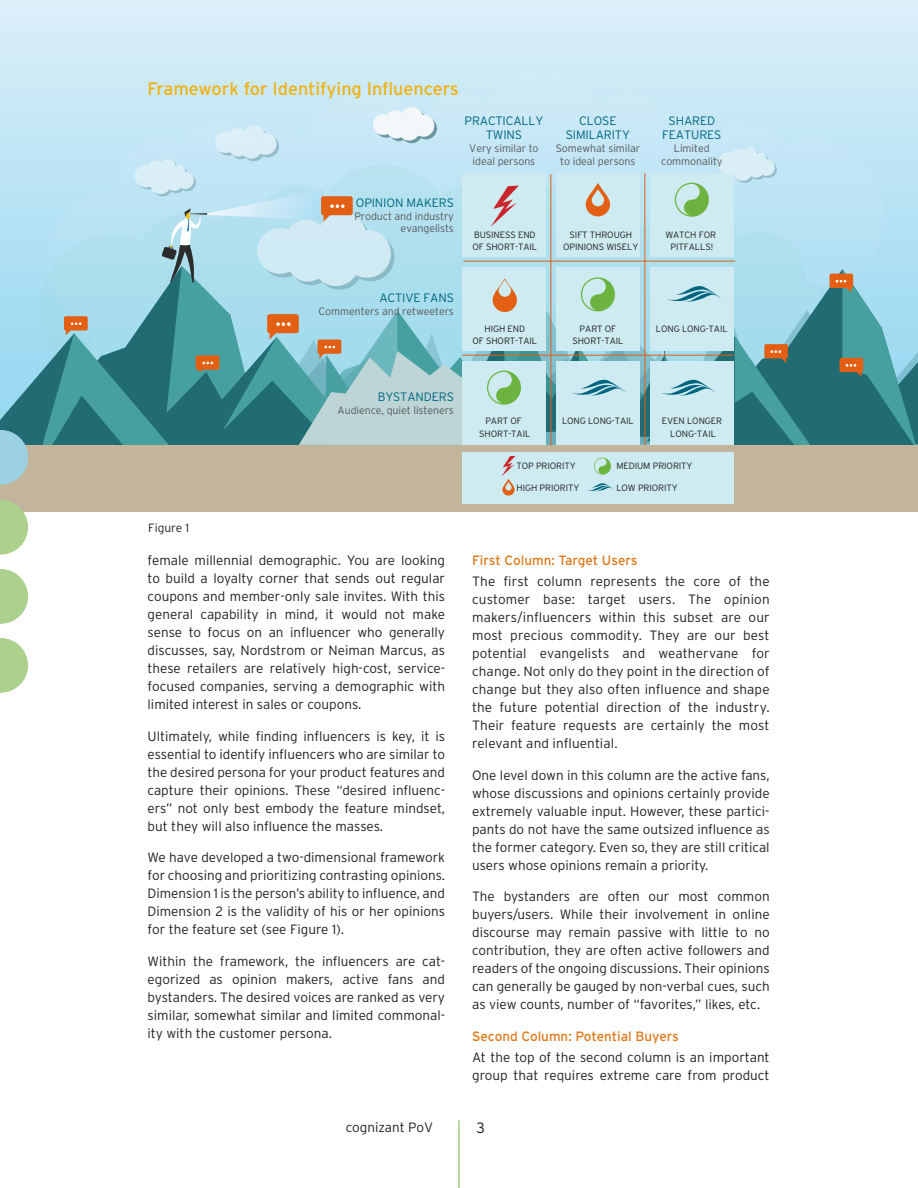
<style>
.page{position:relative;width:918px;height:1188px;background:#fff}
.page>*{position:absolute;margin:0;border:0;box-sizing:border-box;transform-origin:0 0}
.t1{font:18px "Interstate";color:#efb211}
.t2{font:300 15px "Interstate";color:#231f20}
._02_Body{font:300 13.5px/18px "Interstate";color:#231f20;text-align:justify}
._03_H2{font:13.5px "Interstate";color:#de791b}
.t3{font:300 12.3px/14.7px "Interstate";letter-spacing:-.01em;color:#006680;text-align:center}
.t4{font:300 12px "Interstate";color:#231f20}
.t5{font:300 10.65px/12.9px "Interstate";letter-spacing:-.01em;color:#58595b;text-align:center}
.t6{font:300 9.15px/12.3px "Interstate";letter-spacing:-.01em;color:#231f20;text-align:center}
</style>
<div class="page">
<div style="left:0;top:0;width:918px;height:511px;background:#d3ecf8"></div>
<hr style="left:459px;top:1120px;width:1px;height:68px;background:#6cb43f">
<svg style="left:0;top:107px;width:918px;height:447px"></svg>
<svg style="left:0;top:569px;width:28px;height:55px"></svg>
<svg style="left:0;top:638px;width:28px;height:55px"></svg>
<p class="t1" style="left:148px;top:79px;width:313px">Framework for Identifying Influencers</p>
<p class="t3" style="left:465px;top:113px;width:80px">PRACTICALLY<br>TWINS</p>
<p class="t5" style="left:469px;top:142px;width:71px">Very similar to ideal persons</p>
<p class="t3" style="left:356px;top:195px;width:100px">OPINION MAKERS</p>
<p class="t5" style="left:354px;top:209px;width:101px;text-align:right">Product and industry evangelists</p>
<p class="t6" style="left:472px;top:229px;width:66px;text-align:left">BUSINESS END<br>OF SHORT-TAIL</p>
<p class="t3" style="left:566px;top:113px;width:66px">CLOSE<br>SIMILARITY</p>
<p class="t5" style="left:556px;top:142px;width:86px">Somewhat similar to ideal persons</p>
<p class="t3" style="left:662px;top:113px;width:61px">SHARED<br>FEATURES</p>
<p class="t5" style="left:661px;top:142px;width:63px">Limited commonality</p>
<p class="t6" style="left:563px;top:229px;width:77px">SIFT THROUGH<br>OPINIONS WISELY</p>
<p class="t6" style="left:665px;top:229px;width:52px">WATCH FOR<br>PITFALLS!</p>
<p class="t3" style="left:379px;top:290px;width:76px">ACTIVE FANS</p>
<p class="t5" style="left:319px;top:304px;width:137px">Commenters and retweeters</p>
<p class="t6" style="left:472px;top:322px;width:66px">HIGH END<br>OF SHORT-TAIL</p>
<p class="t6" style="left:572px;top:322px;width:53px">PART OF<br>SHORT-TAIL</p>
<p class="t6" style="left:656px;top:322px;width:73px">LONG LONG-TAIL</p>
<p class="t3" style="left:378px;top:389px;width:78px">BYSTANDERS</p>
<p class="t5" style="left:338px;top:403px;width:118px">Audience, quiet listeners</p>
<p class="t4" style="left:148px;top:521px;width:43px">Figure 1</p>
<p class="_02_Body" style="left:148px;top:551px;width:299px">female millennial demographic. You are looking to build a loyalty corner that sends out regular coupons and member-only sale invites. With this general capability in mind, it would not make sense to focus on an influencer who generally discusses, say, Nordstrom or Neiman Marcus, as these retailers are relatively high-cost, service&shy;focused companies, serving a demographic with limited interest in sales or coupons.</p>
<p class="_02_Body" style="left:148px;top:727px;width:299px">Ultimately, while finding influencers is key, it is essential to identify influencers who are similar to the desired persona for your product features and capture their opinions. These “desired influenc&shy;ers” not only best embody the feature mindset, but they will also influence the masses.</p>
<p class="_02_Body" style="left:148px;top:848px;width:299px">We have developed a two-dimensional framework for choosing and prioritizing contrasting opinions.<br>Dimension 1 is the person’s ability to influence, and Dimension 2 is the validity of his or her opinions for the feature set (see Figure 1).</p>
<p class="_02_Body" style="left:148px;top:952px;width:299px">Within the framework, the influencers are cat&shy;egorized as opinion makers, active fans and bystanders. The desired voices are ranked as very similar, somewhat similar and limited commonal&shy;ity with the customer persona.</p>
<p class="t6" style="left:562px;top:415px;width:73px">LONG LONG-TAIL</p>
<p class="t6" style="left:662px;top:415px;width:62px">EVEN LONGER<br>LONG-TAIL</p>
<p class="t6" style="left:516px;top:460px;width:61px">TOP PRIORITY</p>
<p class="t6" style="left:516px;top:482px;width:64px">HIGH PRIORITY</p>
<p class="t6" style="left:479px;top:415px;width:53px">PART OF<br>SHORT-TAIL</p>
<p class="t6" style="left:616px;top:460px;width:78px">MEDIUM PRIORITY</p>
<p class="t6" style="left:616px;top:482px;width:63px">LOW PRIORITY</p>
<p class="_03_H2" style="left:472px;top:553px;width:167px">First Column: Target Users</p>
<p class="_02_Body" style="left:472px;top:572px;width:299px">The first column represents the core of the customer base: target users. The opinion makers/influencers within this subset are our most precious commodity. They are our best potential evangelists and weathervane for change. Not only do they point in the direction of change but they also often influence and shape the future potential direction of the industry.<br>Their feature requests are certainly the most relevant and influential.</p>
<p class="_02_Body" style="left:472px;top:766px;width:299px">One level down in this column are the active fans, whose discussions and opinions certainly provide extremely valuable input. However, these partici&shy;pants do not have the same outsized influence as the former category. Even so, they are still critical users whose opinions remain a priority.</p>
<p class="_02_Body" style="left:472px;top:887px;width:299px">The bystanders are often our most common buyers/users. While their involvement in online discourse may remain passive with little to no contribution, they are often active followers and readers of the ongoing discussions. Their opinions can generally be gauged by non-verbal cues, such as view counts, number of “favorites,” likes, etc.</p>
<p class="_03_H2" style="left:472px;top:1028px;width:208px">Second Column: Potential Buyers</p>
<p class="_02_Body" style="left:472px;top:1048px;width:299px">At the top of the second column is an important group that requires extreme care from product</p>
<p class="_02_Body" style="left:346px;top:1118px;width:89px">cognizant PoV</p>
<p class="t2" style="left:477px;top:1119px;width:10px">3</p>
</div>
